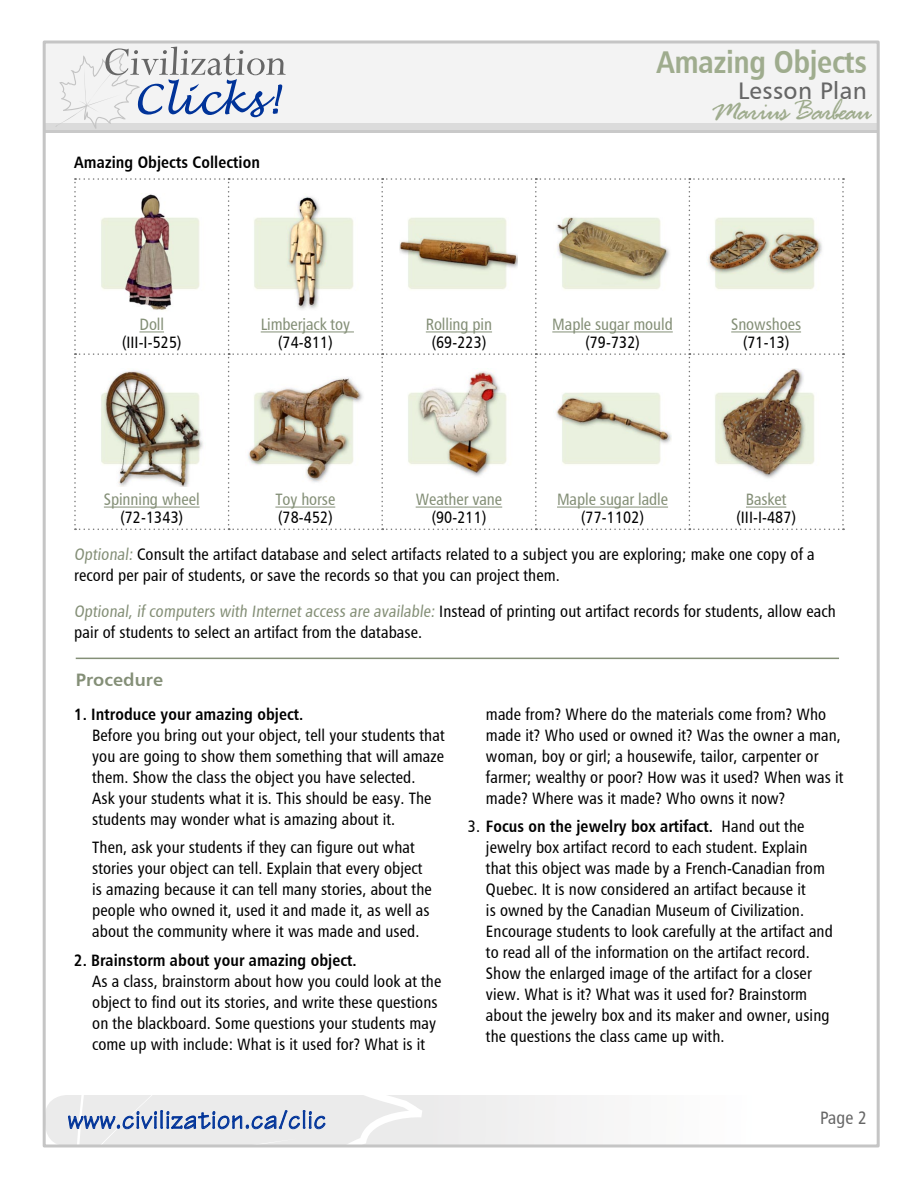
<style>
.page{position:relative;width:918px;height:1188px;background:#fff}
.page>*{position:absolute;margin:0;border:0;box-sizing:border-box;transform-origin:0 0}
.t1{font:33px "Cage";letter-spacing:-.03em;color:#9fac8e;scale:.91 1}
.t2{font:31.5px "Humanist 777 BT Bold Condensed B";letter-spacing:-.01em;color:#9fac8e}
.t3{font:27px "Technical Plain";letter-spacing:.03em;color:#039}
.t4{font:24px "Humanist 777 BT Roman B";letter-spacing:.02em;color:#666}
.Heading_1_rule_above{font:18px "Humanist 777 BT Bold B";color:#848f77}
.Page{font:18px "Humanist 777 BT Roman Condensed B";color:#666}
.Bullets_NumberedList{font:16.5px/21px "Humanist 777 BT Roman Condensed B";letter-spacing:.005em;color:#000}
.Text{font:16.5px/18px "Humanist 777 BT Roman Condensed B";letter-spacing:.005em;color:#000;text-align:center}
.Text-2{font:16.5px/18px "Humanist 777 BT Roman Condensed B";letter-spacing:-.005em;color:#848f77;text-align:center}
.Bullets_NumberedList-2{font:16.5px "Humanist 777 BT Bold Condensed B";letter-spacing:.005em;color:#000}
.s1{color:#848f77}
.s2{color:#000}
.s3{font-family:"Humanist 777 BT Bold Condensed B"}
</style>
<div class="page">
<div style="left:44px;top:52px;width:834px;height:81px;background:#c9c9c9"></div>
<svg style="left:47px;top:122px;width:829px;height:8px;background:#ddd"></svg>
<div style="left:44px;top:43px;width:834px;height:79px;background:#f3f3f3"></div>
<svg style="left:45px;top:1095px;width:834px;height:51px"></svg>
<svg style="left:55px;top:47px;width:231px;height:82px"></svg>
<hr style="left:76px;top:658px;width:763px;height:1px;background:#848f77">
<svg style="left:74px;top:178px;width:770px;height:352px"></svg>
<img style="left:92px;top:193px;width:119px;height:119px">
<hr style="left:261px;top:332px;width:93px;height:1px;background:#848f77">
<img style="left:246px;top:193px;width:118px;height:119px">
<hr style="left:426px;top:332px;width:66px;height:1px;background:#848f77">
<img style="left:400px;top:193px;width:118px;height:119px">
<hr style="left:552px;top:332px;width:121px;height:1px;background:#848f77">
<img style="left:553px;top:193px;width:118px;height:119px">
<hr style="left:731px;top:332px;width:70px;height:1px;background:#848f77">
<img style="left:707px;top:193px;width:118px;height:119px">
<hr style="left:104px;top:507px;width:96px;height:1px;background:#848f77">
<img style="left:92px;top:368px;width:119px;height:119px">
<hr style="left:275px;top:507px;width:60px;height:1px;background:#848f77">
<img style="left:246px;top:368px;width:118px;height:119px">
<hr style="left:416px;top:507px;width:86px;height:1px;background:#848f77">
<img style="left:400px;top:368px;width:118px;height:119px">
<hr style="left:557px;top:507px;width:111px;height:1px;background:#848f77">
<img style="left:553px;top:368px;width:118px;height:119px">
<hr style="left:746px;top:507px;width:40px;height:1px;background:#848f77">
<img style="left:707px;top:368px;width:118px;height:119px">
<p class="Bullets_NumberedList-2" style="left:74px;top:152px;width:187px">Amazing Objects Collection</p>
<p class="t2" style="left:656px;top:43px;width:212px">Amazing Objects</p>
<p class="t4" style="left:738px;top:75px;width:131px">Lesson Plan</p>
<p class="t1" style="left:711px;top:96px;width:178px">Marius Barbeau</p>
<p class="Text" style="left:122px;top:315px;width:61px"><span class="s1">Doll </span>(III-I-525)</p>
<p class="Text-2" style="left:261px;top:315px;width:91px">Limberjack toy <span class="s2">(74-811)</span></p>
<p class="Text-2" style="left:426px;top:315px;width:68px">Rolling pin <span class="s2">(69-223)</span></p>
<p class="Text-2" style="left:552px;top:315px;width:122px">Maple sugar mould <span class="s2">(79-732)</span></p>
<p class="Text-2" style="left:731px;top:315px;width:71px">Snowshoes <span class="s2">(71-13)</span></p>
<p class="Text-2" style="left:104px;top:490px;width:97px">Spinning wheel <span class="s2">(72-1343)</span></p>
<p class="Text-2" style="left:275px;top:490px;width:61px;text-align:left">Toy horse <span class="s2">(78-452)</span></p>
<p class="Text-2" style="left:416px;top:490px;width:88px">Weather vane <span class="s2">(90-211)</span></p>
<p class="Text-2" style="left:557px;top:490px;width:113px">Maple sugar ladle <span class="s2">(77-1102)</span></p>
<p class="Text" style="left:736px;top:490px;width:61px"><span class="s1">Basket </span>(III-I-487)</p>
<p class="Text" style="left:74px;top:543px;width:742px;line-height:21px;text-align:left"><span class="s1">Optional:</span> Consult the artifact database and select artifacts related to a subject you are exploring; make one copy of a record per pair of students, or save the records so that you can project them.</p>
<p class="Text" style="left:74px;top:600px;width:763px;line-height:21px;text-align:left"><span class="s1">Optional, if computers with Internet access are available:</span> Instead of printing out artifact records for students, allow each pair of students to select an artifact from the database.</p>
<p class="Heading_1_rule_above" style="left:76px;top:668px;width:89px">Procedure</p>
<p class="Bullets_NumberedList" style="left:92px;top:703px;width:354px;text-indent:-18px"><span class="s3">1. Introduce your amazing object.<br></span>Before you bring out your object, tell your students that you are going to show them something that will amaze them. Show the class the object you have selected.<br>Ask your students what it is. This should be easy. The students may wonder what is amazing about it.</p>
<p class="Bullets_NumberedList" style="left:92px;top:837px;width:341px">Then, ask your students if they can figure out what stories your object can tell. Explain that every object is amazing because it can tell many stories, about the people who owned it, used it and made it, as well as about the community where it was made and used.</p>
<p class="Bullets_NumberedList" style="left:92px;top:949px;width:351px;text-indent:-18px"><span class="s3">2. Brainstorm about your amazing object.<br></span>As a class, brainstorm about how you could look at the object to find out its stories, and write these questions on the blackboard. Some questions your students may come up with include: What is it used for? What is it</p>
<p class="Bullets_NumberedList" style="left:486px;top:703px;width:359px">made from? Where do the materials come from? Who made it? Who used or owned it? Was the owner a man, woman, boy or girl; a housewife, tailor, carpenter or farmer; wealthy or poor? How was it used? When was it made? Where was it made? Who owns it now?</p>
<p class="Bullets_NumberedList" style="left:486px;top:816px;width:348px;text-indent:-18px">3. <span class="s3">Focus on the jewelry box artifact.</span> Hand out the jewelry box artifact record to each student. Explain that this object was made by a French-Canadian from Quebec. It is now considered an artifact because it<br>is owned by the Canadian Museum of Civilization.<br>Encourage students to look carefully at the artifact and to read all of the information on the artifact record.<br>Show the enlarged image of the artifact for a closer view. What is it? What was it used for? Brainstorm about the jewelry box and its maker and owner, using the questions the class came up with.</p>
<p class="t3" style="left:68px;top:1103px;width:260px">www.civilization.ca/clic</p>
<p class="Page" style="left:820px;top:1107px;width:48px">Page 2</p>
</div>
